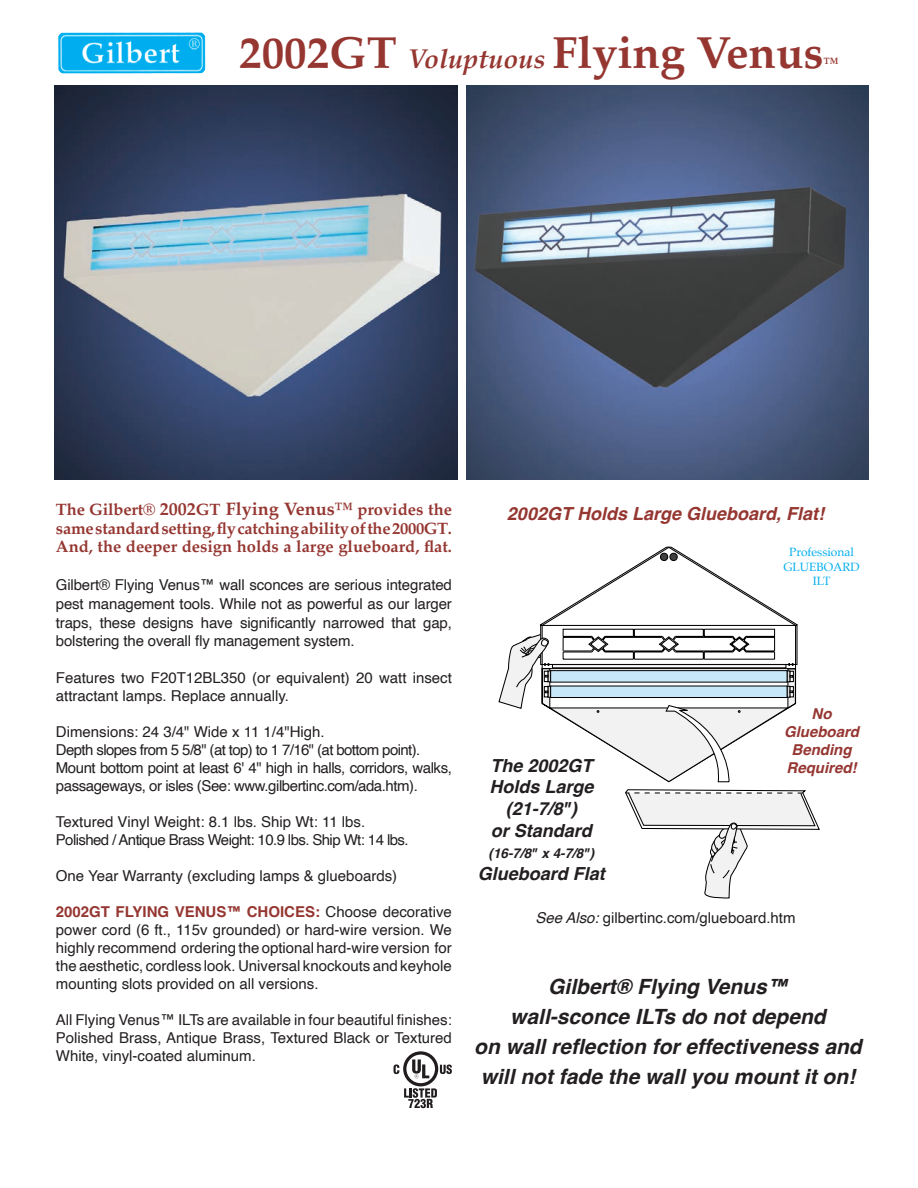
<style>
.page{position:relative;width:918px;height:1188px;background:#fff}
.page>*{position:absolute;margin:0;border:0;box-sizing:border-box;transform-origin:0 0}
.t1{font:700 45px "Palatino";color:#953631}
.t2{font:italic 700 21px "Helvetica";color:#231f20}
.t3{font:italic 700 18px "Helvetica";color:#231f20}
.t4{font:italic 700 18px "Helvetica";color:#953631}
.t5{font:700 16.5px/18.8px "Palatino";letter-spacing:-.01em;color:#953631}
.t6{font:15px/18px "Helvetica";color:#231f20;text-align:justify}
.t7{font:15px/18px "Helvetica";letter-spacing:-.03em;color:#231f20}
.t8{font:15px "Helvetica";letter-spacing:-.04em;color:#231f20}
.t9{font:italic 700 15px "Helvetica";color:#953631}
.t10{font:700 15px "Palatino";color:#953631}
.t11{font:italic 700 13.5px "Helvetica";color:#231f20}
.t12{font:12px "Palatino";color:#00aeef}
.s1{font-style:italic;font-size:27px}
.s2{font-size:18px}
.s3{font-weight:700;color:#953631}
.s4{font-style:italic}
</style>
<div class="page">
<img style="left:466px;top:85px;width:402px;height:395px">
<img style="left:55px;top:85px;width:403px;height:395px">
<svg style="left:625px;top:789px;width:195px;height:110px"></svg>
<svg style="left:498px;top:547px;width:300px;height:236px"></svg>
<img style="left:131px;top:32px;width:63px;height:1px">
<svg style="left:394px;top:1051px;width:58px;height:57px"></svg>
<p class="t1" style="left:239px;top:14px;width:586px">2002GT <span class="s1">Voluptuous</span> Flying Venus</p>
<p class="t10" style="left:824px;top:50px;width:16px">™</p>
<p class="t5" style="left:56px;top:500px;width:398px">The Gilbert® <span class="s2">2002</span>GT <span class="s2">Flying Venus™</span> provides the</p>
<p class="t4" style="left:507px;top:503px;width:319px">2002GT Holds Large Glueboard, Flat!</p>
<p class="t5" style="left:56px;top:518px;width:398px">same standard setting, fly catching ability of the 2000GT.<br>And, the deeper design holds a large glueboard, flat.</p>
<p class="t6" style="left:56px;top:576px;width:398px;line-height:18.8px">Gilbert® Flying Venus™ wall sconces are serious integrated pest management tools. While not as powerful as our larger traps, these designs have significantly narrowed that gap, bolstering the overall fly management system.</p>
<p class="t6" style="left:56px;top:669px;width:398px">Features two F20T12BL350 (or equivalent) 20 watt insect attractant lamps. Replace annually.</p>
<p class="t6" style="left:56px;top:723px;width:270px">Dimensions: 24 3/4" Wide x 11 1/4"High.</p>
<p class="t8" style="left:56px;top:738px;width:366px">Depth slopes from 5 5/8" (at top) to 1 7/16" (at bottom point).</p>
<p class="t7" style="left:56px;top:759px;width:397px">Mount bottom point at least 6' 4" high in halls, corridors, walks, passageways, or isles (See: www.gilbertinc.com/ada.htm).</p>
<p class="t6" style="left:56px;top:813px;width:311px">Textured Vinyl Weight: 8.1 lbs. Ship Wt: 11 lbs.</p>
<p class="t8" style="left:56px;top:828px;width:354px">Polished / Antique Brass Weight: 10.9 lbs. Ship Wt: 14 lbs.</p>
<p class="t6" style="left:56px;top:867px;width:343px">One Year Warranty (excluding lamps &amp; glueboards)</p>
<p class="t6" style="left:56px;top:903px;width:398px"><span class="s3">2002GT FLYING VENUS™ CHOICES:</span> Choose decorative power cord (6 ft., 115v grounded) or hard-wire version. We highly recommend ordering the optional hard-wire version for the aesthetic, cordless look. Universal knockouts and keyhole mounting slots provided on all versions.</p>
<p class="t6" style="left:56px;top:1011px;width:398px">All Flying Venus™ ILTs are available in four beautiful finishes:<br>Polished Brass, Antique Brass, Textured Black or Textured White, vinyl-coated aluminum.</p>
<p class="t12" style="left:789px;top:542px;width:66px">Professional</p>
<p class="t12" style="left:783px;top:557px;width:78px">GLUEBOARD</p>
<p class="t12" style="left:813px;top:571px;width:19px">ILT</p>
<p class="t9" style="left:812px;top:705px;width:21px">No</p>
<p class="t9" style="left:784px;top:723px;width:77px">Glueboard</p>
<p class="t9" style="left:792px;top:741px;width:62px">Bending</p>
<p class="t9" style="left:787px;top:759px;width:72px">Required!</p>
<p class="t3" style="left:490px;top:754px;width:104px">The 2002GT</p>
<p class="t3" style="left:489px;top:776px;width:106px">Holds Large</p>
<p class="t3" style="left:506px;top:798px;width:73px">(21-7/8")</p>
<p class="t3" style="left:491px;top:819px;width:103px">or Standard</p>
<p class="t11" style="left:489px;top:845px;width:107px">(16-7/8" x 4-7/8")</p>
<p class="t3" style="left:478px;top:862px;width:129px">Glueboard Flat</p>
<p class="t6" style="left:535px;top:909px;width:262px"><span class="s4">See Also:</span> gilbertinc.com/glueboard.htm</p>
<p class="t2" style="left:548px;top:974px;width:241px">Gilbert® Flying Venus™</p>
<p class="t2" style="left:510px;top:1004px;width:317px">wall-sconce ILTs do not depend</p>
<p class="t2" style="left:474px;top:1034px;width:389px">on wall reflection for effectiveness and</p>
<p class="t2" style="left:481px;top:1064px;width:376px">will not fade the wall you mount it on!</p>
</div>
